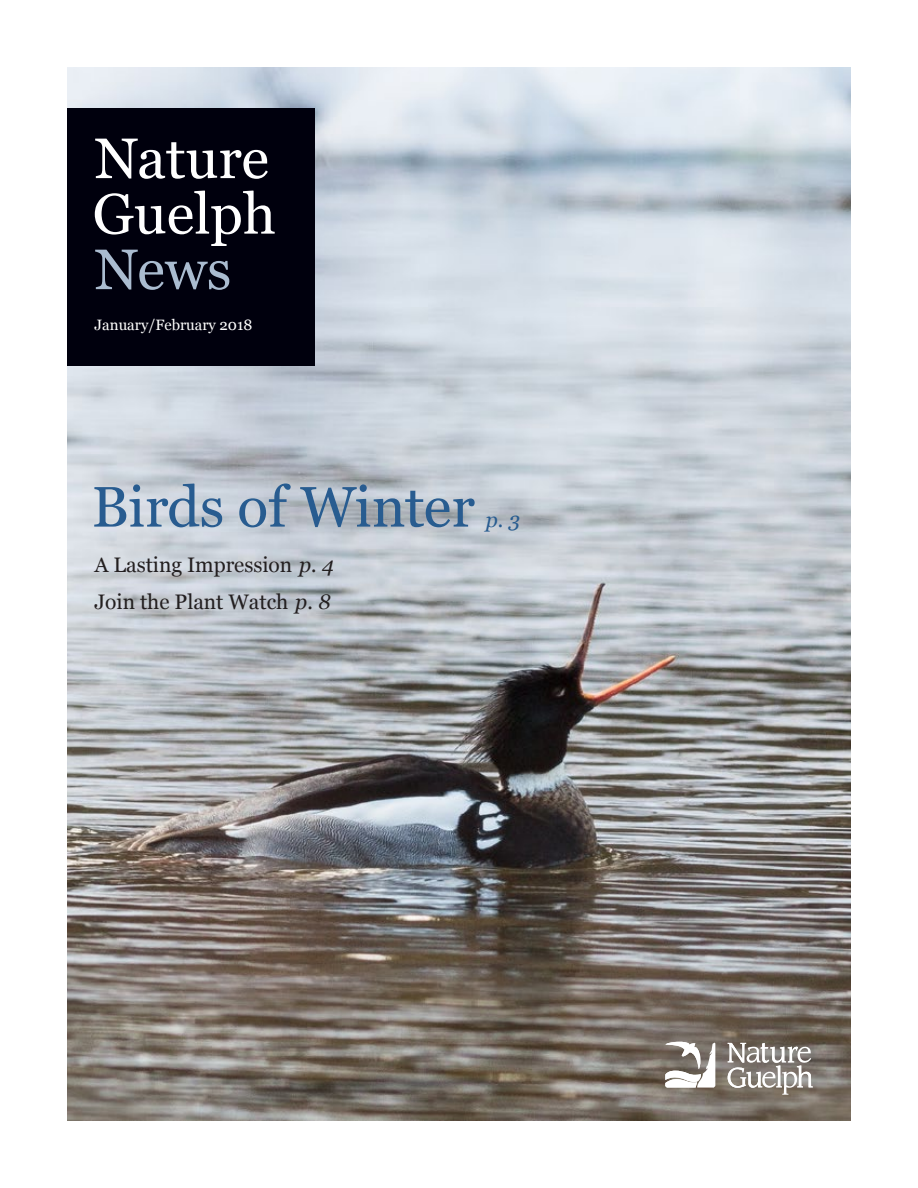
<style>
.page{position:relative;width:918px;height:1188px;background:#fff}
.page>*{position:absolute;margin:0;border:0;box-sizing:border-box;transform-origin:0 0}
.t1{font:57px "Georgia";letter-spacing:-.005em;color:#285c90}
.t2{font:57px/55.5px "Georgia";color:#fff}
.t3{font:57px "Georgia";color:#aabcd0}
.t4{font:21px/37.5px "Georgia";color:#231f20}
.t5{font:italic 21px "Georgia";color:#285c90}
.t6{font:15px "Georgia";color:#fff}
.s1{font-style:italic}
</style>
<div class="page">
<img style="left:68px;top:68px;width:782px;height:1052px">
<div style="left:68px;top:108px;width:247px;height:257px;background:#00000d"></div>
<svg style="left:665px;top:1042px;width:50px;height:46px"></svg>
<svg style="left:727px;top:1043px;width:86px;height:52px"></svg>
<h1 class="t2" style="left:93px;top:131px;width:185px">Nature<br>Guelph</h1>
<h1 class="t3" style="left:94px;top:237px;width:138px">News</h1>
<p class="t6" style="left:94px;top:317px;width:160px">January/February 2018</p>
<h1 class="t1" style="left:92px;top:475px;width:385px">Birds of Winter</h1>
<p class="t5" style="left:486px;top:507px;width:36px">p. 3</p>
<p class="t4" style="left:94px;top:546px;width:241px">A Lasting Impression <span class="s1">p. 4<br></span>Join the Plant Watch <span class="s1">p. 8</span></p>
</div>
